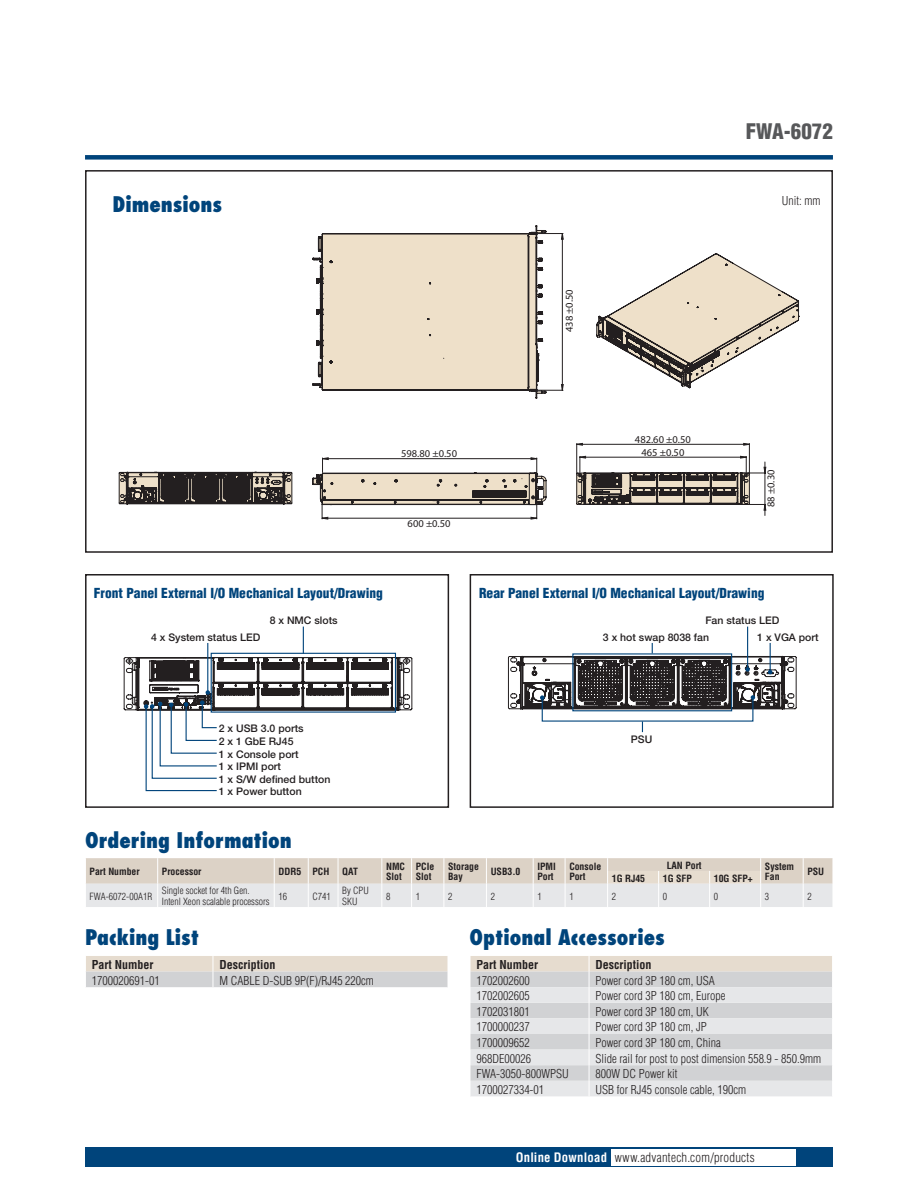
<style>
.page{position:relative;width:918px;height:1188px;background:#fff}
.page>*{position:absolute;margin:0;border:0;box-sizing:border-box;transform-origin:0 0}
.t1{font:800 condensed 21px "Futura";color:#00447b}
.t2{font:900 condensed 21px "Helvetica";color:#57585a}
.t3{font:900 condensed 13.5px "Helvetica";color:#00447b}
.t4{font:300 condensed 12.75px "Helvetica";letter-spacing:.02em;color:#231f20}
.t5{font:300 condensed 12px "Helvetica";color:#231f20}
.t6{font:700 condensed 12px "Helvetica";color:#231f20}
.t7{font:500 10.5px/16.4px "Helvetica Neue";color:#231f20}
.t8{font:10.5px/12.9px "Myriad Pro";color:#231f20;text-align:center}
.t9{font:700 condensed 9.75px/10.5px "Helvetica";color:#231f20}
.t10{font:300 condensed 9.75px/10.5px "Helvetica";color:#231f20}
.s1{font-weight:700;color:#fff}
</style>
<div class="page">
<div style="left:85px;top:155px;width:748px;height:5px;background:#00447b"></div>
<div style="left:85px;top:1147px;width:748px;height:20px;background:#00447b"></div>
<div style="left:611px;top:1149px;width:184px;height:16px;background:#fff"></div>
<div style="left:470px;top:574px;width:364px;height:234px;border:2px solid #231f20"></div>
<div style="left:85px;top:574px;width:364px;height:234px;border:2px solid #231f20"></div>
<svg style="left:86px;top:858px;width:747px;height:49px;background:#e1ddd7"></svg>
<svg style="left:470px;top:956px;width:362px;height:140px;background:#dddcdd"></svg>
<svg style="left:86px;top:956px;width:362px;height:31px;background:#dbd7d1"></svg>
<div style="left:85px;top:170px;width:748px;height:383px;border:2px solid #231f20"></div>
<svg style="left:123px;top:627px;width:290px;height:165px"></svg>
<hr style="left:747px;top:627px;width:1px;height:42px;background:#00447b">
<svg style="left:507px;top:643px;width:290px;height:67px"></svg>
<svg style="left:576px;top:443px;width:191px;height:72px"></svg>
<svg style="left:312px;top:225px;width:252px;height:174px"></svg>
<svg style="left:118px;top:471px;width:175px;height:34px;background:#554f4b"></svg>
<svg style="left:596px;top:253px;width:204px;height:136px"></svg>
<svg style="left:312px;top:457px;width:235px;height:63px"></svg>
<h1 class="t2" style="left:746px;top:118px;width:89px">FWA-6072</h1>
<h1 class="t1" style="left:112px;top:191px;width:111px">Dimensions</h1>
<p class="t5" style="left:782px;top:193px;width:40px">Unit: mm</p>
<p class="t8" style="left:563px;top:332px;width:44px;rotate:-90deg">438 ±0.50</p>
<p class="t8" style="left:401px;top:447px;width:57px">598.80 ±0.50</p>
<p class="t8" style="left:408px;top:517px;width:44px">600 ±0.50</p>
<p class="t8" style="left:635px;top:433px;width:57px">482.60 ±0.50<br>465 ±0.50</p>
<p class="t8" style="left:764px;top:507px;width:39px;rotate:-90deg">88 ±0.30</p>
<p class="t3" style="left:94px;top:584px;width:291px">Front Panel External I/O Mechanical Layout/Drawing</p>
<p class="t7" style="left:151px;top:629px;width:111px">4 x System status LED</p>
<p class="t7" style="left:270px;top:612px;width:69px">8 x NMC slots</p>
<p class="t3" style="left:479px;top:584px;width:287px">Rear Panel External I/O Mechanical Layout/Drawing</p>
<p class="t7" style="left:757px;top:612px;width:63px;text-indent:-52px">Fan status LED<br>1 x VGA port</p>
<p class="t7" style="left:603px;top:629px;width:108px">3 x hot swap 8038 fan</p>
<p class="t7" style="left:219px;top:720px;width:86px">2 x USB 3.0 ports</p>
<p class="t7" style="left:219px;top:733px;width:76px">2 x 1 GbE RJ45</p>
<p class="t7" style="left:219px;top:746px;width:81px">1 x Console port</p>
<p class="t7" style="left:219px;top:758px;width:64px">1 x IPMI port</p>
<p class="t7" style="left:219px;top:771px;width:113px">1 x S/W defined button</p>
<p class="t7" style="left:219px;top:783px;width:84px">1 x Power button</p>
<p class="t7" style="left:631px;top:731px;width:23px">PSU</p>
<h1 class="t1" style="left:85px;top:827px;width:208px">Ordering Information</h1>
<p class="t9" style="left:90px;top:866px;width:52px">Part Number</p>
<p class="t9" style="left:162px;top:866px;width:41px">Processor</p>
<p class="t9" style="left:279px;top:866px;width:52px">DDR5 PCH</p>
<p class="t9" style="left:342px;top:866px;width:17px">QAT</p>
<p class="t9" style="left:386px;top:861px;width:20px">NMC<br>Slot</p>
<p class="t9" style="left:416px;top:861px;width:20px">PCIe<br>Slot</p>
<p class="t9" style="left:448px;top:861px;width:32px">Storage<br>Bay</p>
<p class="t9" style="left:491px;top:866px;width:31px">USB3.0</p>
<p class="t9" style="left:537px;top:861px;width:20px">IPMI<br>Port</p>
<p class="t9" style="left:569px;top:861px;width:33px">Console<br>Port</p>
<p class="t9" style="left:667px;top:860px;width:36px">LAN Port</p>
<p class="t9" style="left:765px;top:861px;width:31px">System<br>Fan</p>
<p class="t9" style="left:807px;top:866px;width:18px">PSU</p>
<p class="t9" style="left:612px;top:873px;width:35px">1G RJ45</p>
<p class="t9" style="left:663px;top:873px;width:30px">1G SFP</p>
<p class="t9" style="left:714px;top:873px;width:40px">10G SFP+</p>
<p class="t10" style="left:90px;top:891px;width:64px">FWA-6072-00A1R</p>
<p class="t10" style="left:162px;top:886px;width:109px">Single socket for 4th Gen.<br>Intenl Xeon scalable processors</p>
<p class="t10" style="left:279px;top:891px;width:10px">16</p>
<p class="t10" style="left:313px;top:891px;width:20px">C741</p>
<p class="t10" style="left:342px;top:886px;width:28px">By CPU<br>SKU</p>
<p class="t10" style="left:386px;top:891px;width:6px">8</p>
<p class="t10" style="left:416px;top:891px;width:6px">1</p>
<p class="t10" style="left:448px;top:891px;width:6px">2</p>
<p class="t10" style="left:491px;top:891px;width:6px">2</p>
<p class="t10" style="left:537px;top:891px;width:6px">1</p>
<p class="t10" style="left:569px;top:891px;width:6px">1</p>
<p class="t10" style="left:612px;top:891px;width:6px">2</p>
<p class="t10" style="left:663px;top:891px;width:6px">0</p>
<p class="t10" style="left:714px;top:891px;width:6px">0</p>
<p class="t10" style="left:765px;top:891px;width:6px">3</p>
<p class="t10" style="left:807px;top:891px;width:6px">2</p>
<h1 class="t1" style="left:470px;top:924px;width:197px">Optional Accessories</h1>
<p class="t6" style="left:476px;top:957px;width:63px">Part Number</p>
<p class="t6" style="left:595px;top:957px;width:57px">Description</p>
<p class="t5" style="left:476px;top:973px;width:55px">1702002600</p>
<p class="t5" style="left:595px;top:973px;width:121px">Power cord 3P 180 cm, USA</p>
<p class="t5" style="left:476px;top:988px;width:55px">1702002605</p>
<p class="t5" style="left:595px;top:988px;width:131px">Power cord 3P 180 cm, Europe</p>
<p class="t5" style="left:476px;top:1004px;width:55px">1702031801</p>
<p class="t5" style="left:595px;top:1004px;width:115px">Power cord 3P 180 cm, UK</p>
<p class="t5" style="left:476px;top:1020px;width:55px">1700000237</p>
<p class="t5" style="left:595px;top:1020px;width:113px">Power cord 3P 180 cm, JP</p>
<p class="t5" style="left:476px;top:1035px;width:55px">1700009652</p>
<p class="t5" style="left:595px;top:1035px;width:127px">Power cord 3P 180 cm, China</p>
<p class="t5" style="left:476px;top:1051px;width:56px">968DE00026</p>
<p class="t5" style="left:595px;top:1051px;width:227px">Slide rail for post to post dimension 558.9 - 850.9mm</p>
<p class="t5" style="left:476px;top:1066px;width:94px">FWA-3050-800WPSU</p>
<p class="t5" style="left:595px;top:1066px;width:83px">800W DC Power kit</p>
<p class="t5" style="left:476px;top:1082px;width:69px">1700027334-01</p>
<p class="t5" style="left:595px;top:1082px;width:152px">USB for RJ45 console cable, 190cm</p>
<h1 class="t1" style="left:85px;top:924px;width:116px">Packing List</h1>
<p class="t6" style="left:92px;top:957px;width:63px">Part Number</p>
<p class="t6" style="left:219px;top:957px;width:57px">Description</p>
<p class="t5" style="left:92px;top:973px;width:69px">1700020691-01</p>
<p class="t5" style="left:219px;top:973px;width:156px">M CABLE D-SUB 9P(F)/RJ45 220cm</p>
<p class="t4" style="left:516px;top:1149px;width:240px"><span class="s1">Online Download</span> www.advantech.com/products</p>
</div>
